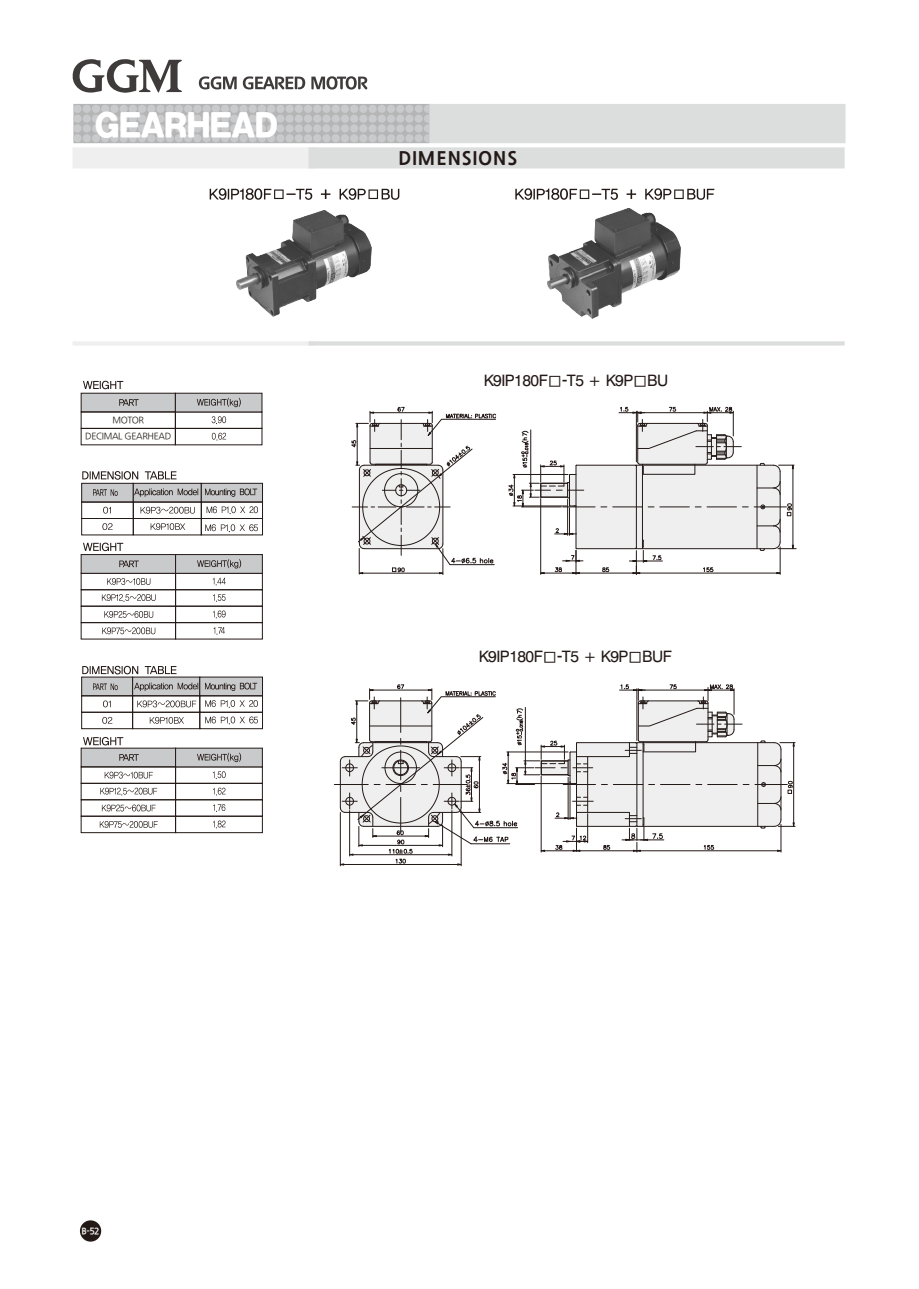
<style>
.page{position:relative;width:919px;height:1289px;background:#fff}
.page>*{position:absolute;margin:0;border:0;box-sizing:border-box;transform-origin:0 0}
.t1{font:30px "Korean DGH R";letter-spacing:-.02em;color:#fff}
.t2{font:800 18px "Nanum Gothic";letter-spacing:.055em;color:#231916}
.t3{font:15.75px "Swiss 721 BT";letter-spacing:-.035em;color:#231916}
.t4{font:9px/16.5px "Nanum Gothic";letter-spacing:-.04em;color:#231916;text-align:center}
.t5{font:700 9px "Nanum Gothic";color:#fff}
.s1{font-family:"Nanum Gothic";font-weight:700}
</style>
<div class="page">
<svg style="left:72px;top:59px;width:110px;height:34px"></svg>
<svg style="left:199px;top:76px;width:168px;height:13px"></svg>
<img style="left:236px;top:210px;width:135px;height:106px">
<svg style="left:210px;top:188px;width:189px;height:12px"></svg>
<svg style="left:515px;top:188px;width:199px;height:12px"></svg>
<img style="left:547px;top:208px;width:133px;height:110px">
<svg style="left:73px;top:341px;width:771px;height:4px"></svg>
<svg style="left:212px;top:433px;width:14px;height:7px"></svg>
<svg style="left:102px;top:594px;width:54px;height:8px"></svg>
<svg style="left:104px;top:611px;width:49px;height:7px"></svg>
<svg style="left:102px;top:627px;width:53px;height:7px"></svg>
<svg style="left:213px;top:594px;width:12px;height:7px"></svg>
<svg style="left:213px;top:610px;width:13px;height:8px"></svg>
<svg style="left:213px;top:627px;width:12px;height:7px"></svg>
<div style="left:175px;top:589px;width:87px;height:17px;border:1px solid #231916"></div>
<div style="left:175px;top:606px;width:87px;height:16px;border:1px solid #231916"></div>
<div style="left:175px;top:622px;width:87px;height:17px;border:1px solid #231916"></div>
<div style="left:81px;top:589px;width:95px;height:17px;border:1px solid #231916"></div>
<div style="left:81px;top:606px;width:95px;height:16px;border:1px solid #231916"></div>
<div style="left:81px;top:622px;width:95px;height:17px;border:1px solid #231916"></div>
<div style="left:81px;top:428px;width:94px;height:17px;border:1px solid #231916"></div>
<div style="left:175px;top:428px;width:87px;height:17px;border:1px solid #231916"></div>
<svg style="left:102px;top:523px;width:11px;height:7px"></svg>
<div style="left:81px;top:518px;width:52px;height:17px;border:1px solid #231916"></div>
<div style="left:133px;top:518px;width:68px;height:17px;border:1px solid #231916"></div>
<div style="left:201px;top:518px;width:62px;height:17px;border:1px solid #231916"></div>
<svg style="left:151px;top:523px;width:34px;height:7px"></svg>
<svg style="left:102px;top:717px;width:10px;height:6px"></svg>
<div style="left:81px;top:712px;width:52px;height:16px;border:1px solid #231916"></div>
<div style="left:132px;top:712px;width:68px;height:16px;border:1px solid #231916"></div>
<div style="left:200px;top:712px;width:63px;height:16px;border:1px solid #231916"></div>
<svg style="left:150px;top:717px;width:34px;height:6px"></svg>
<svg style="left:205px;top:716px;width:53px;height:8px"></svg>
<svg style="left:205px;top:524px;width:53px;height:8px"></svg>
<svg style="left:73px;top:104px;width:772px;height:64px"></svg>
<svg style="left:81px;top:381px;width:181px;height:43px"></svg>
<svg style="left:81px;top:471px;width:182px;height:43px"></svg>
<svg style="left:81px;top:542px;width:182px;height:43px"></svg>
<svg style="left:81px;top:665px;width:182px;height:43px"></svg>
<svg style="left:81px;top:737px;width:182px;height:96px"></svg>
<svg style="left:351px;top:407px;width:145px;height:167px"></svg>
<hr style="left:334px;top:784px;width:34px;height:1px;background:#231916">
<svg style="left:508px;top:406px;width:288px;height:168px"></svg>
<svg style="left:339px;top:684px;width:456px;height:181px"></svg>
<div style="left:80px;top:1220px;width:21px;height:21px;background:#231916;border-radius:50%"></div>
<h1 class="t1" style="left:95px;top:110px;width:185px">GEARHEAD</h1>
<p class="t4" style="left:85px;top:412px;width:87px">MOTOR<br>DECIMAL GEARHEAD</p>
<p class="t2" style="left:398px;top:150px;width:120px">DIMENSIONS</p>
<p class="t3" style="left:483px;top:374px;width:186px">K9IP180F<span class="s1">□-</span>T5 + K9P<span class="s1">□</span>BU</p>
<p class="t3" style="left:478px;top:650px;width:195px">K9IP180F<span class="s1">□-</span>T5 + K9P<span class="s1">□</span>BUF</p>
<p class="t5" style="left:82px;top:1226px;width:20px">B-52</p>
</div>
